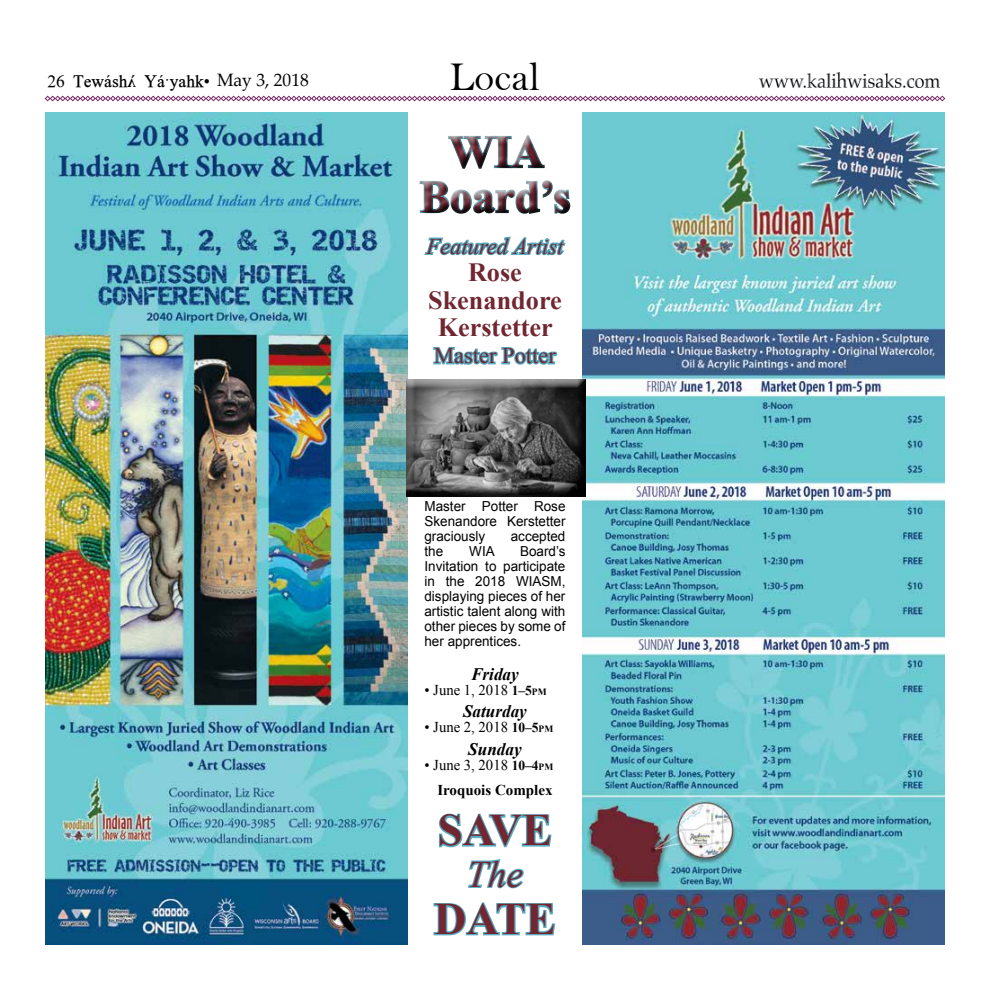
<style>
.page{position:relative;width:990px;height:990px;background:#fff}
.page>*{position:absolute;margin:0;border:0;box-sizing:border-box;transform-origin:0 0}
.t1{font:700 45px/45px "Times New Roman";color:#702732;text-align:center}
.t2{font:41.25px "Bell";color:#000}
.t3{font:italic 37.5px "Times New Roman";color:#702732}
.t4{font:700 26.25px/27.5px "Times New Roman";color:#702732;text-align:center}
.t5{font:italic 22.5px "Times New Roman";color:#702732}
.t6{font:22.5px "Times New Roman";color:#702732}
.t7{font:17.5px "Oneida";color:#000}
.t8{font:italic 700 17.5px "Times New Roman";color:#000}
.t9{font:15px "Times New Roman";color:#000}
.t10{font:700 15px/25.5px "Times New Roman";color:#000;text-align:right}
.t11{font:13.75px/15px "Arial";color:#000;text-align:justify}
.s1{font-family:"Palatino"}
.s2{font-weight:700;font-size:13.75px}
.s3{font-weight:700;font-size:9.62px}
.s4{font-weight:400}
.s5{font-size:13.75px}
.s6{font-size:9.62px}
</style>
<div class="page">
<svg style="left:45px;top:96px;width:900px;height:5px"></svg>
<img style="left:759px;top:73px;width:180px;height:14px">
<img style="left:45px;top:112px;width:363px;height:833px">
<img style="left:582px;top:112px;width:363px;height:833px">
<div style="left:407px;top:119px;width:176px;height:110px;background:#fff"></div>
<div style="left:412px;top:130px;width:167px;height:93px;background:#000;opacity:.75"></div>
<div style="left:405px;top:379px;width:182px;height:119px;background:#000;opacity:.75"></div>
<svg style="left:424px;top:236px;width:142px;height:20px"></svg>
<svg style="left:433px;top:347px;width:125px;height:18px"></svg>
<svg style="left:439px;top:813px;width:113px;height:35px"></svg>
<svg style="left:468px;top:859px;width:56px;height:30px"></svg>
<svg style="left:433px;top:902px;width:123px;height:34px"></svg>
<p class="t7" style="left:48px;top:71px;width:263px">26 Tew@sh^ Y@=yahk• <span class="s1">May 3, 2018</span></p>
<h2 class="t2" style="left:450px;top:52px;width:92px">Local</h2>
<h1 class="t1" style="left:420px;top:128px;width:152px">WIA<br>Board’s</h1>
<h3 class="t5" style="left:427px;top:231px;width:138px">Featured Artist</h3>
<h3 class="t4" style="left:428px;top:258px;width:135px">Rose<br>Skenandore<br>Kerstetter</h3>
<h3 class="t6" style="left:434px;top:341px;width:123px">Master Potter</h3>
<p class="t11" style="left:425px;top:499px;width:143px">Master Potter Rose Skenandore Kerstetter graciously</p>
<p class="t11" style="left:511px;top:529px;width:56px">accepted</p>
<p class="t11" style="left:425px;top:544px;width:143px;text-indent:96px">Board’s Invitation to participate in the 2018 WIASM, displaying pieces of her artistic talent along with other pieces by some of her apprentices.</p>
<p class="t8" style="left:471px;top:662px;width:49px">Friday</p>
<p class="t9" style="left:425px;top:680px;width:124px">• June 1, 2018 <span class="s2">1–5</span><span class="s3">PM</span></p>
<p class="t8" style="left:463px;top:699px;width:65px">Saturday</p>
<p class="t9" style="left:425px;top:717px;width:130px">• June 2, 2018 <span class="s2">10–5</span><span class="s3">PM</span></p>
<p class="t8" style="left:468px;top:737px;width:55px">Sunday</p>
<p class="t10" style="left:425px;top:752px;width:130px"><span class="s4">• June 3, 2018</span> <span class="s5">10–4</span><span class="s6">PM<br></span>Iroquois Complex</p>
<p class="t11" style="left:425px;top:544px;width:20px">the</p>
<p class="t11" style="left:469px;top:544px;width:27px">WIA</p>
<h1 class="t1" style="left:438px;top:807px;width:116px">SAVE</h1>
<h3 class="t3" style="left:467px;top:848px;width:58px">The</h3>
<h1 class="t1" style="left:434px;top:895px;width:123px">DATE</h1>
</div>
